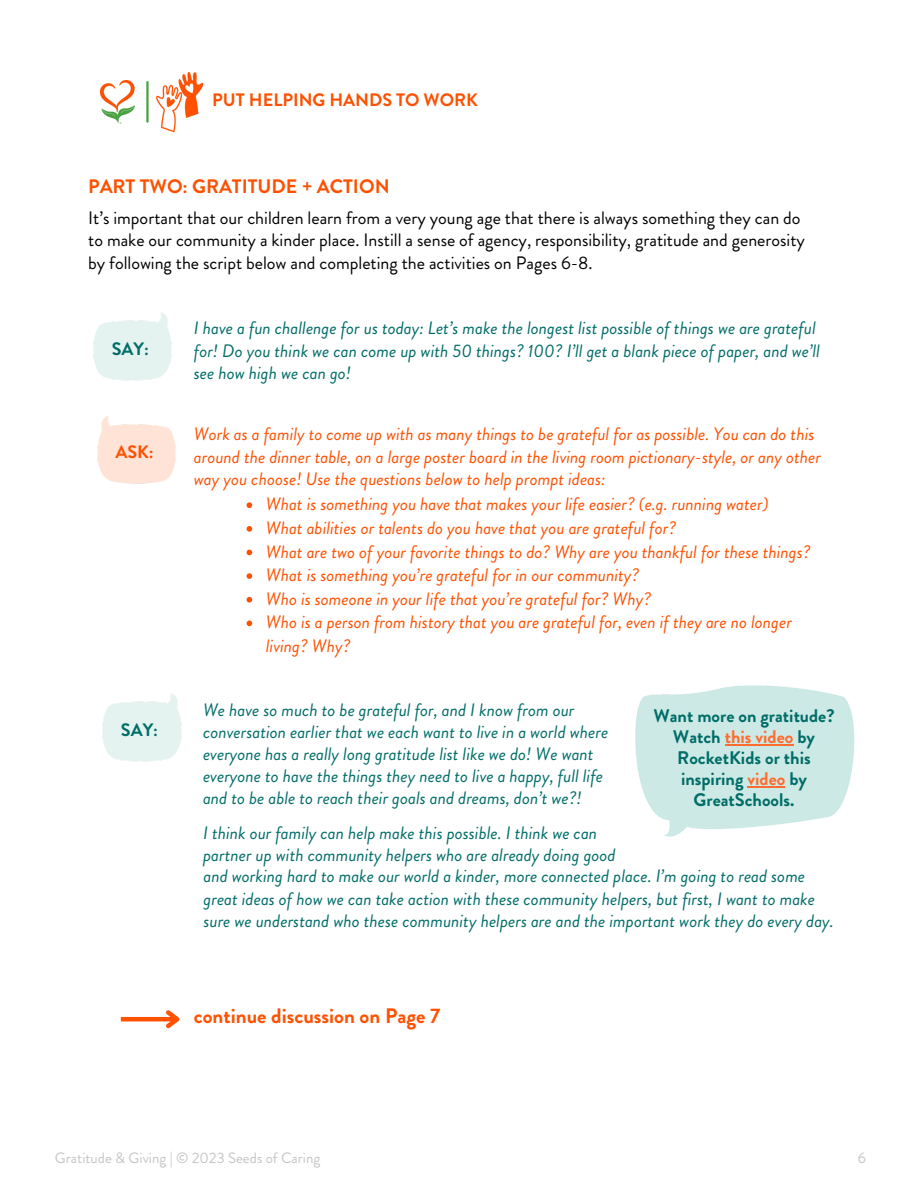
<style>
.page{position:relative;width:918px;height:1188px;background:#fff}
.page>*{position:absolute;margin:0;border:0;box-sizing:border-box;transform-origin:0 0}
.t1{font:700 21px "Brandon Grotesque";color:#ff5100}
.t2{font:700 19.5px "Brandon Grotesque";color:#fe5000}
.t3{font:700 18.3px/21.1px "Brandon Grotesque";color:#006d68;text-align:center}
.t4{font:italic 18px/21.9px "Brandon Grotesque";color:#006d68}
.t5{font:italic 18px/22.5px "Brandon Grotesque";color:#fe5000}
.t6{font:18px/22.5px "Brandon Grotesque";color:#000}
.t7{font:700 18px "Brandon Grotesque";color:#fe5000}
.t8{font:700 18px "Brandon Grotesque";color:#006d68}
.t9{font:15px "Brandon Grotesque";color:#c5c5c5}
.s1{color:#ff6c2f}
</style>
<div class="page">
<img style="left:101px;top:81px;width:34px;height:42px">
<hr style="left:146px;top:82px;width:3px;height:40px;background:#47a23f">
<img style="left:156px;top:73px;width:48px;height:60px">
<img style="left:93px;top:312px;width:79px;height:69px">
<img style="left:97px;top:416px;width:79px;height:68px">
<img style="left:102px;top:693px;width:80px;height:69px">
<img style="left:635px;top:685px;width:220px;height:152px">
<svg style="left:247px;top:502px;width:5px;height:6px"></svg>
<svg style="left:247px;top:526px;width:5px;height:6px"></svg>
<svg style="left:247px;top:550px;width:5px;height:5px"></svg>
<svg style="left:247px;top:573px;width:5px;height:6px"></svg>
<svg style="left:247px;top:597px;width:5px;height:6px"></svg>
<svg style="left:247px;top:621px;width:5px;height:5px"></svg>
<hr style="left:725px;top:744px;width:68px;height:1px;background:#ff6c2f">
<hr style="left:748px;top:786px;width:37px;height:2px;background:#ff6c2f">
<hr style="left:121px;top:1017px;width:56px;height:4px;background:#ff5100">
<svg style="left:162px;top:1010px;width:18px;height:19px"></svg>
<p class="t7" style="left:212px;top:87px;width:267px">PUT HELPING HANDS TO WORK</p>
<p class="t2" style="left:88px;top:173px;width:303px">PART TWO: GRATITUDE + ACTION</p>
<p class="t6" style="left:88px;top:206px;width:718px">It’s important that our children learn from a very young age that there is always something they can do to make our community a kinder place. Instill a sense of agency, responsibility, gratitude and generosity by following the script below and completing the activities on Pages 6-8.</p>
<p class="t8" style="left:112px;top:336px;width:39px">SAY:</p>
<p class="t7" style="left:115px;top:439px;width:40px">ASK:</p>
<p class="t8" style="left:121px;top:717px;width:39px">SAY:</p>
<p class="t4" style="left:194px;top:317px;width:628px;line-height:22.5px">I have a fun challenge for us today: Let’s make the longest list possible of things we are grateful for! Do you think we can come up with 50 things? 100? I’ll get a blank piece of paper, and we’ll see how high we can go!</p>
<p class="t5" style="left:194px;top:423px;width:629px">Work as a family to come up with as many things to be grateful for as possible. You can do this around the dinner table, on a large poster board in the living room pictionary-style, or any other way you choose! Use the questions below to help prompt ideas:</p>
<p class="t5" style="left:266px;top:493px;width:504px">What is something you have that makes your life easier? (e.g. running water)</p>
<p class="t5" style="left:266px;top:517px;width:412px">What abilities or talents do you have that you are grateful for?</p>
<p class="t5" style="left:266px;top:540px;width:546px">What are two of your favorite things to do? Why are you thankful for these things?</p>
<p class="t5" style="left:266px;top:564px;width:375px">What is something you’re grateful for in our community?</p>
<p class="t5" style="left:266px;top:588px;width:387px">Who is someone in your life that you’re grateful for? Why?</p>
<p class="t5" style="left:266px;top:611px;width:528px;line-height:23.7px">Who is a person from history that you are grateful for, even if they are no longer living? Why?</p>
<p class="t4" style="left:203px;top:699px;width:407px">We have so much to be grateful for, and I know from our conversation earlier that we each want to live in a world where everyone has a really long gratitude list like we do! We want everyone to have the things they need to live a happy, full life and to be able to reach their goals and dreams, don’t we?!</p>
<p class="t4" style="left:203px;top:822px;width:414px">I think our family can help make this possible. I think we can partner up with community helpers who are already doing good</p>
<p class="t3" style="left:653px;top:705px;width:183px">Want more on gratitude?<br>Watch <span class="s1">this video</span> by<br>RocketKids or this inspiring <span class="s1">video</span> by<br>GreatSchools.</p>
<p class="t4" style="left:203px;top:865px;width:632px;line-height:22.5px">and working hard to make our world a kinder, more connected place. I’m going to read some great ideas of how we can take action with these community helpers, but first, I want to make sure we understand who these community helpers are and the important work they do every day.</p>
<p class="t1" style="left:194px;top:1001px;width:248px">continue discussion on Page 7</p>
<p class="t9" style="left:55px;top:1147px;width:267px">Gratitude &amp; Giving | © 2023 Seeds of Caring</p>
<p class="t9" style="left:858px;top:1147px;width:10px">6</p>
</div>
